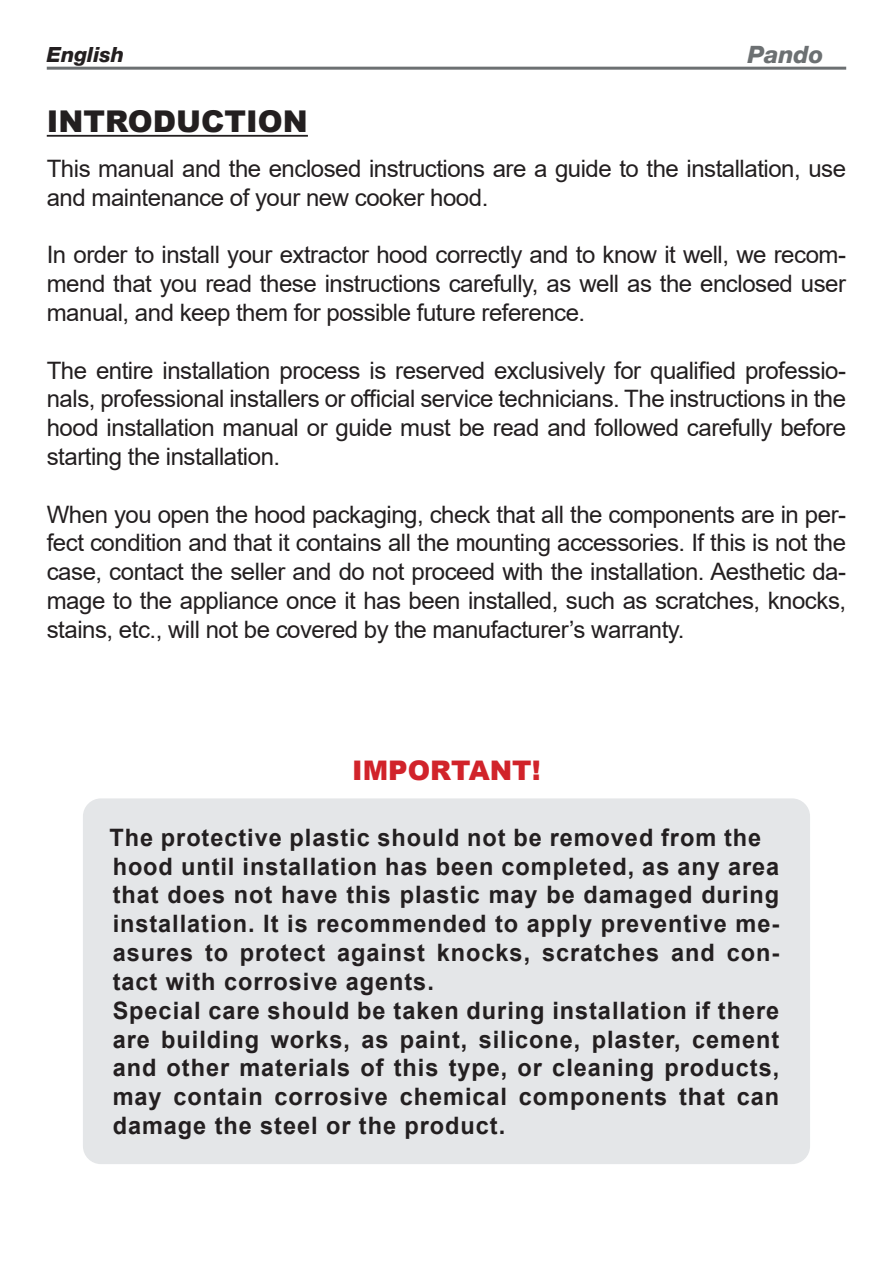
<style>
.page{position:relative;width:893px;height:1263px;background:#fff}
.page>*{position:absolute;margin:0;border:0;box-sizing:border-box;transform-origin:0 0}
.t1{font:900 30px "Arial";color:#231f20}
.t2{font:900 27px "Arial";color:#d1232a}
.t3{font:24px/28.8px "Arial";letter-spacing:-.02em;color:#231f20;text-align:justify}
.t4{font:700 24px/28.8px "Arial";letter-spacing:.04em;color:#231f20}
.t5{font:italic 800 24px "Helvetica Neue LT Std";color:#6c7072}
.t6{font:italic 800 21px "Helvetica Neue LT Std";color:#231f20}
</style>
<div class="page">
<hr style="left:47px;top:67px;width:799px;height:3px;background:#6c7072">
<hr style="left:47px;top:135px;width:261px;height:2px;background:#231f20">
<div style="left:83px;top:798px;width:727px;height:366px;background:#e4e6e8;border-radius:18px"></div>
<p class="t6" style="left:47px;top:42px;width:79px">English</p>
<p class="t5" style="left:748px;top:40px;width:77px">Pando</p>
<p class="t1" style="left:47px;top:100px;width:263px">INTRODUCTION</p>
<p class="t3" style="left:47px;top:154px;width:801px">This manual and the enclosed instructions are a guide to the installation, use and maintenance of your new cooker hood.</p>
<p class="t3" style="left:47px;top:240px;width:801px">In order to install your extractor hood correctly and to know it well, we recom&shy;mend that you read these instructions carefully, as well as the enclosed user manual, and keep them for possible future reference.</p>
<p class="t3" style="left:47px;top:356px;width:801px">The entire installation process is reserved exclusively for qualified professio&shy;nals, professional installers or official service technicians. The instructions in the hood installation manual or guide must be read and followed carefully before starting the installation.</p>
<p class="t3" style="left:47px;top:500px;width:801px">When you open the hood packaging, check that all the components are in per&shy;fect condition and that it contains all the mounting accessories. If this is not the case, contact the seller and do not proceed with the installation. Aesthetic da&shy;mage to the appliance once it has been installed, such as scratches, knocks, stains, etc., will not be covered by the manufacturer’s warranty.</p>
<p class="t2" style="left:352px;top:751px;width:190px">IMPORTANT!</p>
<p class="t4" style="left:109px;top:823px;width:671px">The protective plastic should not be removed from the hood until installation has been completed, as any area that does not have this plastic may be damaged during installation. It is recommended to apply preventive me&shy;asures to protect against knocks, scratches and con&shy;tact with corrosive agents.<br>Special care should be taken during installation if there are building works, as paint, silicone, plaster, cement and other materials of this type, or cleaning products, may contain corrosive chemical components that can damage the steel or the product.</p>
</div>
